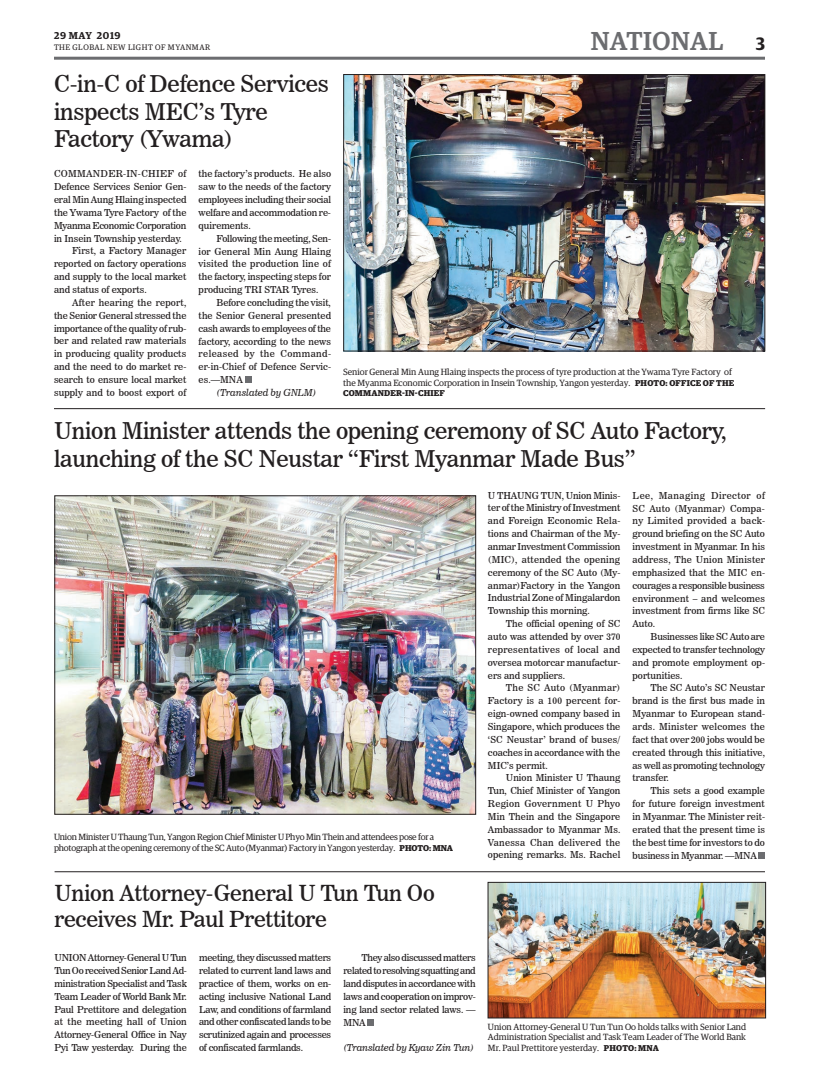
<style>
.page{position:relative;width:819px;height:1080px;background:#fff}
.page>*{position:absolute;margin:0;border:0;box-sizing:border-box;transform-origin:0 0}
.t1{font:500 26px "Guardian Egyp";letter-spacing:.02em;color:#6c6d70}
.t2{font:23px/27.6px "News 706 BT Roman C";letter-spacing:-.01em;color:#231f20}
.t3{font:22px/26.4px "News 706 BT Roman C";letter-spacing:-.01em;color:#231f20}
.t4{font:600 10px "Guardian Egyp";letter-spacing:.06em;color:#231f20}
.t5{font:9.5px/12.9px "News 706 BT Roman C";color:#231f20;text-align:justify}
.t6{font:9.5px "News 706 BT Italic C";letter-spacing:-.01em;color:#231f20}
.t7{font:9.5px "News 706 BT Roman C";letter-spacing:-.02em;color:#231f20}
.t8{font:9.5px "News 706 BT Roman C";letter-spacing:.02em;color:#231f20}
.t9{font:9.5px "News 706 BT Roman C";letter-spacing:.025em;color:#231f20}
.t10{font:9px/10.8px "Guardian Egyp";color:#231f20;text-align:justify}
.t11{font:9px/10.8px "Guardian Egyp";letter-spacing:-.02em;color:#231f20}
.t12{font:700 8.5px "Guardian Egyp";letter-spacing:.02em;color:#231f20}
.t13{font:8px "Guardian Egyp";letter-spacing:.06em;color:#231f20}
.s1{font-weight:600;font-size:18px;color:#231f20}
.s2{font-weight:700;font-size:8.5px}
</style>
<div class="page">
<hr style="left:54px;top:57px;width:711px;height:3px;background:#6c6d70">
<svg style="left:759px;top:852px;width:6px;height:6px"></svg>
<img style="left:57px;top:498px;width:417px;height:314px">
<img style="left:490px;top:884px;width:274px;height:132px">
<div style="left:488px;top:882px;width:278px;height:136px;border:1px solid #231f20"></div>
<img style="left:346px;top:76px;width:417px;height:273px">
<div style="left:344px;top:74px;width:421px;height:277px;border:1px solid #231f20"></div>
<div style="left:245px;top:377px;width:7px;height:6px;background:#6c6d70"></div>
<svg style="left:368px;top:1019px;width:6px;height:6px"></svg>
<hr style="left:54px;top:408px;width:711px;height:1px;background:#231f20">
<hr style="left:55px;top:871px;width:710px;height:1px;background:#231f20">
<p class="t4" style="left:54px;top:28px;width:68px">29 MAY 2019</p>
<p class="t13" style="left:54px;top:42px;width:158px">THE GLOBAL NEW LIGHT OF MYANMAR</p>
<h2 class="t2" style="left:54px;top:70px;width:277px">C-in-C of Defence Services inspects MEC’s Tyre<br>Factory (Ywama)</h2>
<p class="t9" style="left:54px;top:168px;width:134px">COMMANDER-IN-CHIEF of</p>
<p class="t5" style="left:54px;top:180px;width:134px">Defence Services Senior Gen-</p>
<p class="t5" style="left:54px;top:193px;width:134px">eral Min Aung Hlaing inspected</p>
<p class="t5" style="left:54px;top:206px;width:134px">the Ywama Tyre Factory of the</p>
<p class="t7" style="left:54px;top:220px;width:134px">Myanma Economic Corporation</p>
<p class="t5" style="left:54px;top:232px;width:129px">in Insein Township yesterday.</p>
<p class="t5" style="left:72px;top:245px;width:116px">First, a Factory Manager</p>
<p class="t5" style="left:54px;top:257px;width:134px">reported on factory operations</p>
<p class="t5" style="left:54px;top:270px;width:134px">and supply to the local market</p>
<p class="t5" style="left:54px;top:283px;width:94px">and status of exports.</p>
<p class="t8" style="left:72px;top:297px;width:116px">After hearing the report,</p>
<p class="t5" style="left:54px;top:309px;width:134px">the Senior General stressed the</p>
<p class="t5" style="left:54px;top:322px;width:134px">importance of the quality of rub-</p>
<p class="t5" style="left:54px;top:335px;width:134px">ber and related raw materials</p>
<p class="t5" style="left:54px;top:347px;width:134px">in producing quality products</p>
<p class="t5" style="left:54px;top:360px;width:134px">and the need to do market re-</p>
<p class="t5" style="left:54px;top:373px;width:134px">search to ensure local market</p>
<p class="t5" style="left:54px;top:386px;width:134px">supply and to boost export of</p>
<p class="t5" style="left:199px;top:168px;width:134px">the factory’s products. He also saw to the needs of the factory employees including their social welfare and accommodation re&shy;quirements.</p>
<p class="t5" style="left:199px;top:232px;width:134px;text-indent:18px">Following the meeting, Sen&shy;ior General Min Aung Hlaing visited the production line of the factory, inspecting steps for producing TRI STAR Tyres.</p>
<p class="t5" style="left:199px;top:296px;width:134px;text-indent:18px">Before concluding the visit, the Senior General presented cash awards to employees of the factory, according to the news released by the Command&shy;er-in-Chief of Defence Servic&shy;es.—MNA</p>
<p class="t6" style="left:217px;top:387px;width:101px">(Translated by GNLM)</p>
<h1 class="t1" style="left:591px;top:23px;width:176px">NATIONAL <span class="s1">3</span></h1>
<p class="t10" style="left:343px;top:366px;width:393px">Senior General Min Aung Hlaing inspects the process of tyre production at the Ywama Tyre Factory of the Myanma Economic Corporation in Insein Township, Yangon yesterday. <span class="s2">PHOTO: OFFICE OF THE</span></p>
<p class="t12" style="left:343px;top:386px;width:103px">COMMANDER-IN-CHIEF</p>
<h2 class="t2" style="left:54px;top:417px;width:674px">Union Minister attends the opening ceremony of SC Auto Factory, launching of the SC Neustar “First Myanmar Made Bus”</h2>
<p class="t11" style="left:54px;top:831px;width:401px">Union Minister U Thaung Tun, Yangon Region Chief Minister U Phyo Min Thein and attendees pose for a photograph at the opening ceremony of the SC Auto (Myanmar) Factory in Yangon yesterday. <span class="s2">PHOTO: MNA</span></p>
<h3 class="t3" style="left:55px;top:880px;width:382px">Union Attorney-General U Tun Tun Oo receives Mr. Paul Prettitore</h3>
<p class="t5" style="left:55px;top:951px;width:134px">UNION Attorney-General U Tun Tun Oo received Senior Land Ad&shy;ministration Specialist and Task Team Leader of World Bank Mr.<br>Paul Prettitore and delegation at the meeting hall of Union Attorney-General Office in Nay Pyi Taw yesterday. During the</p>
<p class="t5" style="left:199px;top:951px;width:134px">meeting, they discussed matters related to current land laws and practice of them, works on en&shy;acting inclusive National Land Law, and conditions of farmland and other confiscated lands to be scrutinized again and processes of confiscated farmlands.</p>
<p class="t5" style="left:343px;top:951px;width:134px;text-indent:18px">They also discussed matters related to resolving squatting and land disputes in accordance with laws and cooperation on improv&shy;ing land sector related laws. — MNA</p>
<p class="t6" style="left:343px;top:1042px;width:132px">(Translated by Kyaw Zin Tun)</p>
<p class="t5" style="left:488px;top:489px;width:134px">U THAUNG TUN, Union Minis&shy;ter of the Ministry of Investment and Foreign Economic Rela&shy;tions and Chairman of the My&shy;anmar Investment Commission (MIC), attended the opening ceremony of the SC Auto (My&shy;anmar)Factory in the Yangon Industrial Zone of Mingalardon Township this morning.</p>
<p class="t5" style="left:488px;top:617px;width:134px;text-indent:18px">The official opening of SC auto was attended by over 370 representatives of local and oversea motorcar manufactur&shy;ers and suppliers.</p>
<p class="t5" style="left:488px;top:682px;width:134px;text-indent:18px">The SC Auto (Myanmar)<br>Factory is a 100 percent for&shy;eign-owned company based in Singapore, which produces the ‘SC Neustar’ brand of buses/ coaches in accordance with the MIC’s permit.</p>
<p class="t5" style="left:488px;top:771px;width:134px;text-indent:18px">Union Minister U Thaung Tun, Chief Minister of Yangon Region Government U Phyo Min Thein and the Singapore Ambassador to Myanmar Ms.<br>Vanessa Chan delivered the opening remarks. Ms. Rachel</p>
<p class="t5" style="left:633px;top:489px;width:134px">Lee, Managing Director of SC Auto (Myanmar) Compa&shy;ny Limited provided a back&shy;ground briefing on the SC Auto investment in Myanmar. In his address, The Union Minister emphasized that the MIC en&shy;courages a responsible business environment – and welcomes investment from firms like SC Auto.</p>
<p class="t5" style="left:633px;top:630px;width:134px;text-indent:18px">Businesses like SC Auto are expected to transfer technology and promote employment op&shy;portunities.</p>
<p class="t5" style="left:633px;top:682px;width:134px;text-indent:18px">The SC Auto’s SC Neustar brand is the first bus made in Myanmar to European stand&shy;ards. Minister welcomes the fact that over 200 jobs would be created through this initiative, as well as promoting technology transfer.</p>
<p class="t5" style="left:633px;top:784px;width:134px;text-indent:18px">This sets a good example for future foreign investment in Myanmar. The Minister reit&shy;erated that the present time is the best time for investors to do business in Myanmar. —MNA</p>
<p class="t10" style="left:488px;top:1021px;width:260px">Union Attorney-General U Tun Tun Oo holds talks with Senior Land Administration Specialist and Task Team Leader of The World Bank Mr. Paul Prettitore yesterday. <span class="s2">PHOTO: MNA</span></p>
</div>
